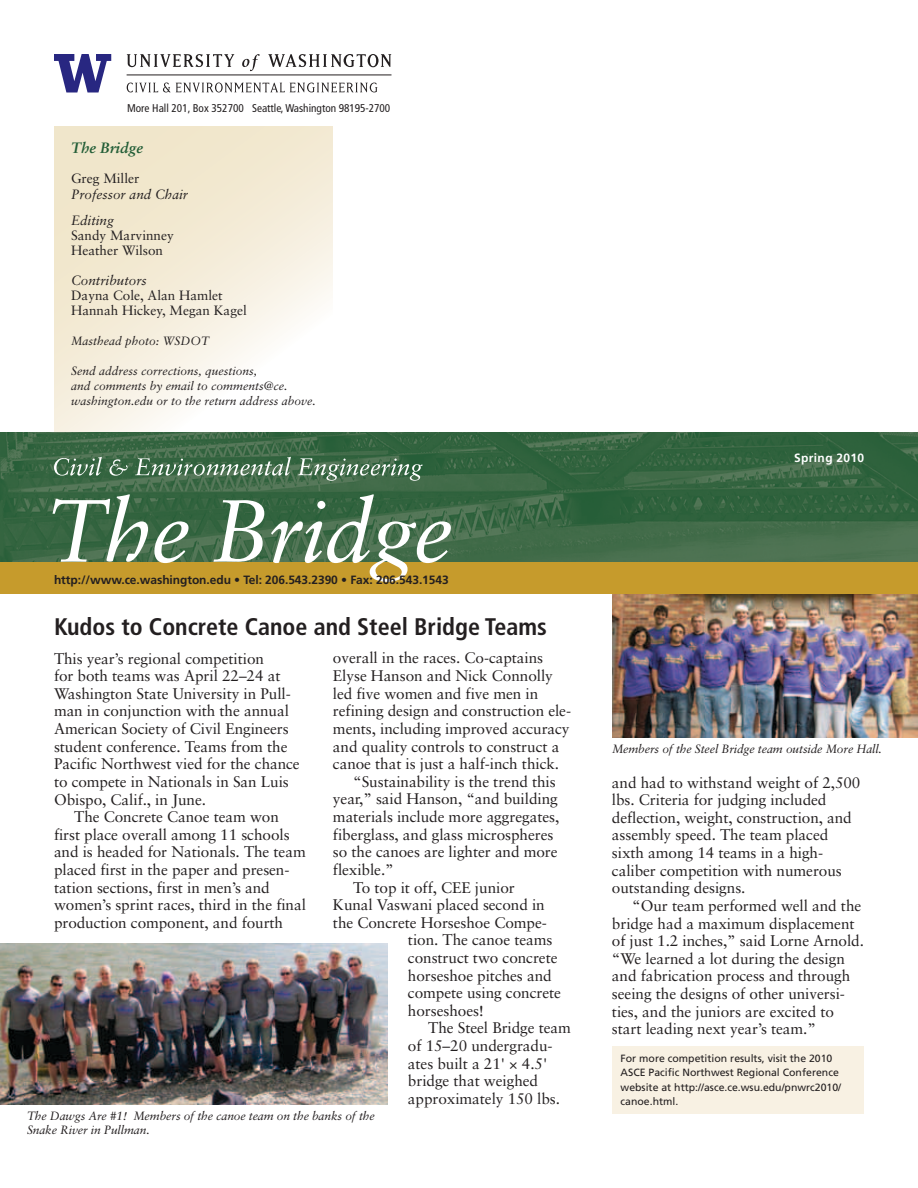
<style>
.page{position:relative;width:918px;height:1188px;background:#fff}
.page>*{position:absolute;margin:0;border:0;box-sizing:border-box;transform-origin:0 0}
.t1{font:italic 88.35px "Sabon";letter-spacing:-.02em;color:#fff}
.t2{font:700 condensed 24px "Frutiger LT Std";color:#231f20}
.t3{font:15.3px/17.5px "Sabon";letter-spacing:-.005em;color:#231f20}
.t4{font:italic 700 15px "Sabon";color:#225d36}
.t5{font:13.5px/15px "Sabon";color:#231f20}
.t6{font:italic 13.5px/25.5px "Sabon";color:#231f20}
.t7{font:italic 12px/15px "Sabon";color:#231f20}
.t8{font:700 12px "Frutiger";letter-spacing:-.005em;color:#231f20}
.t9{font:700 12px "Frutiger";letter-spacing:.03em;color:#fff}
.t10{font:condensed 11.25px "Frutiger";color:#231f20}
.t11{font:10.5px/14.2px "Frutiger LT Std";color:#231f20}
</style>
<div class="page">
<img style="left:612px;top:594px;width:306px;height:143px">
<svg style="left:54px;top:126px;width:279px;height:306px"></svg>
<div style="left:612px;top:1046px;width:252px;height:67px;background:#f8f1e3"></div>
<div style="left:0;top:558px;width:918px;height:36px;background:#c69b2c"></div>
<img style="left:0;top:432px;width:918px;height:129px">
<svg style="left:54px;top:457px;width:368px;height:24px;background:#5b8063"></svg>
<svg style="left:54px;top:54px;width:57px;height:39px"></svg>
<svg style="left:127px;top:54px;width:264px;height:17px"></svg>
<hr style="left:127px;top:75px;width:264px;height:1px;background:#231f20">
<svg style="left:127px;top:83px;width:251px;height:9px"></svg>
<img style="left:0;top:944px;width:388px;height:161px">
<p class="t10" style="left:127px;top:101px;width:265px">More Hall 201, Box 352700 Seattle, Washington 98195-2700</p>
<p class="t4" style="left:71px;top:139px;width:73px">The Bridge</p>
<p class="t5" style="left:71px;top:171px;width:70px">Greg Miller</p>
<p class="t6" style="left:71px;top:182px;width:119px">Professor and Chair<br>Editing</p>
<p class="t5" style="left:71px;top:228px;width:104px">Sandy Marvinney<br>Heather Wilson</p>
<p class="t6" style="left:71px;top:267px;width:77px">Contributors</p>
<p class="t5" style="left:71px;top:288px;width:177px">Dayna Cole, Alan Hamlet<br>Hannah Hickey, Megan Kagel</p>
<p class="t7" style="left:71px;top:333px;width:140px">Masthead photo: WSDOT</p>
<p class="t7" style="left:71px;top:363px;width:246px">Send address corrections, questions,<br>and comments by email to comments@ce. washington.edu or to the return address above.</p>
<h1 class="t1" style="left:47px;top:480px;width:408px">The Bridge</h1>
<p class="t8" style="left:54px;top:573px;width:396px">http://www.ce.washington.edu • Tel: 206.543.2390 • Fax: 206.543.1543</p>
<h2 class="t2" style="left:54px;top:612px;width:494px">Kudos to Concrete Canoe and Steel Bridge Teams</h2>
<p class="t3" style="left:54px;top:649px;width:247px">This year’s regional competition<br>for both teams was April 22–24 at Washington State University in Pull&shy;man in conjunction with the annual American Society of Civil Engineers student conference. Teams from the Pacific Northwest vied for the chance to compete in Nationals in San Luis Obispo, Calif., in June.</p>
<p class="t3" style="left:54px;top:808px;width:253px;text-indent:20px">The Concrete Canoe team won first place overall among 11 schools and is headed for Nationals. The team placed first in the paper and presen&shy;tation sections, first in men’s and women’s sprint races, third in the final production component, and fourth</p>
<p class="t3" style="left:333px;top:649px;width:212px">overall in the races. Co-captains</p>
<p class="t3" style="left:333px;top:667px;width:221px">Elyse Hanson and Nick Connolly</p>
<p class="t3" style="left:333px;top:684px;width:207px">led five women and five men in</p>
<p class="t3" style="left:333px;top:702px;width:240px">refining design and construction ele-</p>
<p class="t3" style="left:333px;top:720px;width:238px">ments, including improved accuracy</p>
<p class="t3" style="left:333px;top:737px;width:228px">and quality controls to construct a</p>
<p class="t3" style="left:333px;top:755px;width:228px">canoe that is just a half-inch thick.</p>
<p class="t3" style="left:353px;top:773px;width:204px">“Sustainability is the trend this</p>
<p class="t3" style="left:333px;top:790px;width:226px">year,” said Hanson, “and building</p>
<p class="t3" style="left:333px;top:808px;width:228px">materials include more aggregates,</p>
<p class="t3" style="left:333px;top:825px;width:222px">fiberglass, and glass microspheres</p>
<p class="t3" style="left:333px;top:843px;width:226px">so the canoes are lighter and more</p>
<p class="t3" style="left:333px;top:861px;width:62px">flexible.”</p>
<p class="t3" style="left:353px;top:878px;width:163px">To top it off, CEE junior</p>
<p class="t3" style="left:333px;top:896px;width:213px">Kunal Vaswani placed second in</p>
<p class="t3" style="left:333px;top:914px;width:215px">the Concrete Horseshoe Compe-</p>
<p class="t3" style="left:408px;top:931px;width:146px">tion. The canoe teams</p>
<p class="t3" style="left:408px;top:949px;width:151px">construct two concrete</p>
<p class="t3" style="left:408px;top:966px;width:145px">horseshoe pitches and</p>
<p class="t3" style="left:408px;top:984px;width:154px">compete using concrete</p>
<p class="t3" style="left:408px;top:1002px;width:78px">horseshoes!</p>
<p class="t3" style="left:428px;top:1019px;width:144px">The Steel Bridge team</p>
<p class="t3" style="left:408px;top:1037px;width:146px">of 15–20 undergradu-</p>
<p class="t3" style="left:408px;top:1054px;width:141px">ates built a 21' × 4.5'</p>
<p class="t3" style="left:408px;top:1072px;width:132px">bridge that weighed</p>
<p class="t3" style="left:408px;top:1090px;width:154px">approximately 150 lbs.</p>
<p class="t7" style="left:27px;top:1109px;width:349px;line-height:14.2px">The Dawgs Are #1! Members of the canoe team on the banks of the<br>Snake River in Pullman.</p>
<p class="t9" style="left:794px;top:451px;width:71px">Spring 2010</p>
<p class="t7" style="left:612px;top:741px;width:271px">Members of the Steel Bridge team outside More Hall.</p>
<p class="t3" style="left:612px;top:773px;width:250px">and had to withstand weight of 2,500 lbs. Criteria for judging included deflection, weight, construction, and assembly speed. The team placed sixth among 14 teams in a high&shy;caliber competition with numerous outstanding designs.</p>
<p class="t3" style="left:612px;top:897px;width:254px;text-indent:20px">“Our team performed well and the bridge had a maximum displacement of just 1.2 inches,” said Lorne Arnold. “We learned a lot during the design and fabrication process and through seeing the designs of other universi&shy;ties, and the juniors are excited to start leading next year’s team.”</p>
<p class="t11" style="left:621px;top:1052px;width:222px">For more competition results, visit the 2010<br>ASCE Pacific Northwest Regional Conference website at http://asce.ce.wsu.edu/pnwrc2010/ canoe.html.</p>
</div>
